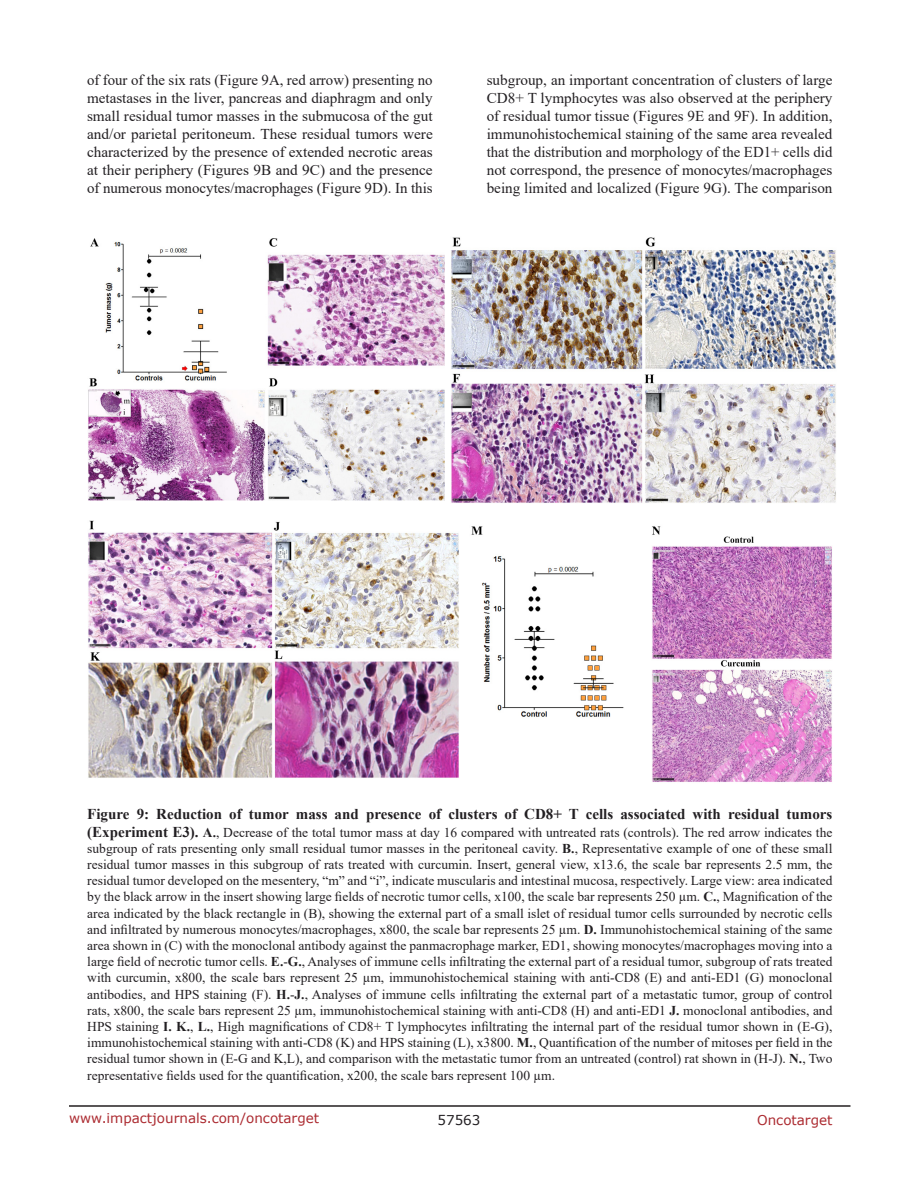
<style>
.page{position:relative;width:918px;height:1188px;background:#fff}
.page>*{position:absolute;margin:0;border:0;box-sizing:border-box;transform-origin:0 0}
.BodyText{font:15px/18px "Times New Roman";color:#221f22;text-align:justify}
.FigureText{font:700 15px "Times New Roman";color:#221f22}
.FigureText-2{font:13.5px/16.2px "Times New Roman";color:#221f22;text-align:justify}
.t1{font:13.5px "Verdana";color:#ac2b31}
.t2{font:13.5px "Verdana";color:#221f22}
.s1{font-weight:700;font-size:15px}
.s2{font-weight:700}
</style>
<div class="page">
<hr style="left:69px;top:1105px;width:781px;height:2px;background:#231f20">
<img style="left:88px;top:239px;width:357px;height:262px">
<img style="left:451px;top:237px;width:385px;height:266px">
<img style="left:88px;top:521px;width:371px;height:257px">
<img style="left:471px;top:526px;width:361px;height:256px">
<p class="BodyText" style="left:87px;top:71px;width:347px">of four of the six rats (Figure 9A, red arrow) presenting no metastases in the liver, pancreas and diaphragm and only small residual tumor masses in the submucosa of the gut and/or parietal peritoneum. These residual tumors were characterized by the presence of extended necrotic areas at their periphery (Figures 9B and 9C) and the presence of numerous monocytes/macrophages (Figure 9D). In this</p>
<p class="BodyText" style="left:487px;top:71px;width:347px">subgroup, an important concentration of clusters of large CD8+ T lymphocytes was also observed at the periphery of residual tumor tissue (Figures 9E and 9F). In addition, immunohistochemical staining of the same area revealed that the distribution and morphology of the ED1+ cells did not correspond, the presence of monocytes/macrophages being limited and localized (Figure 9G). The comparison</p>
<p class="FigureText" style="left:87px;top:803px;width:747px">Figure 9: Reduction of tumor mass and presence of clusters of CD8+ T cells associated with residual tumors</p>
<p class="FigureText-2" style="left:87px;top:824px;width:747px"><span class="s1">(Experiment E3).</span> <span class="s2">A.</span>, Decrease of the total tumor mass at day 16 compared with untreated rats (controls). The red arrow indicates the subgroup of rats presenting only small residual tumor masses in the peritoneal cavity. <span class="s2">B.</span>, Representative example of one of these small residual tumor masses in this subgroup of rats treated with curcumin. Insert, general view, x13.6, the scale bar represents 2.5 mm, the residual tumor developed on the mesentery, “m” and “i”, indicate muscularis and intestinal mucosa, respectively. Large view: area indicated by the black arrow in the insert showing large fields of necrotic tumor cells, x100, the scale bar represents 250 µm. <span class="s2">C.</span>, Magnification of the area indicated by the black rectangle in (B), showing the external part of a small islet of residual tumor cells surrounded by necrotic cells and infiltrated by numerous monocytes/macrophages, x800, the scale bar represents 25 µm. <span class="s2">D.</span> Immunohistochemical staining of the same area shown in (C) with the monoclonal antibody against the panmacrophage marker, ED1, showing monocytes/macrophages moving into a large field of necrotic tumor cells. <span class="s2">E.</span>-<span class="s2">G.</span>, Analyses of immune cells infiltrating the external part of a residual tumor, subgroup of rats treated with curcumin, x800, the scale bars represent 25 µm, immunohistochemical staining with anti-CD8 (E) and anti-ED1 (G) monoclonal antibodies, and HPS staining (F). <span class="s2">H.</span>-<span class="s2">J.</span>, Analyses of immune cells infiltrating the external part of a metastatic tumor, group of control rats, x800, the scale bars represent 25 µm, immunohistochemical staining with anti-CD8 (H) and anti-ED1 <span class="s2">J.</span> monoclonal antibodies, and HPS staining <span class="s2">I. K.</span>, <span class="s2">L.</span>, High magnifications of CD8+ T lymphocytes infiltrating the internal part of the residual tumor shown in (E-G), immunohistochemical staining with anti-CD8 (K) and HPS staining (L), x3800. <span class="s2">M.</span>, Quantification of the number of mitoses per field in the residual tumor shown in (E-G and K,L), and comparison with the metastatic tumor from an untreated (control) rat shown in (H-J). <span class="s2">N.</span>, Two representative fields used for the quantification, x200, the scale bars represent 100 µm.</p>
<p class="t1" style="left:69px;top:1109px;width:252px">www.impactjournals.com/oncotarget</p>
<p class="t2" style="left:438px;top:1111px;width:44px">57563</p>
<p class="t1" style="left:757px;top:1111px;width:77px">Oncotarget</p>
</div>
